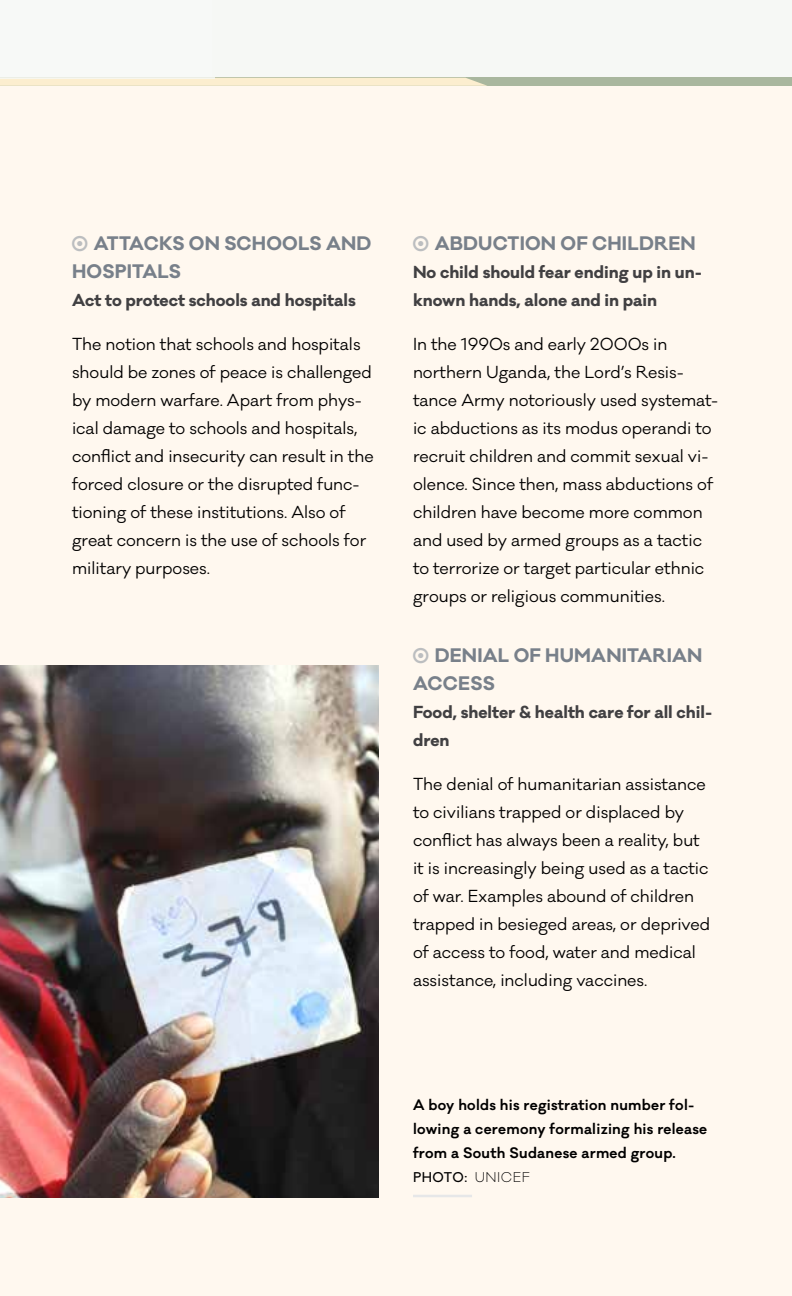
<style>
.page{position:relative;width:792px;height:1296px;background:#fff}
.page>*{position:absolute;margin:0;border:0;box-sizing:border-box;transform-origin:0 0}
.t1{font:700 18px/28px "Galano Classic";letter-spacing:.01em;color:#78808a}
.t2{font:16px/28px "Galano Classic";color:#000}
.t3{font:700 16px/28px "Galano Classic";color:#414042}
.t4{font:600 14px/24px "Galano Classic";letter-spacing:.02em;color:#000}
.t5{font:500 13px "Galano Classic";letter-spacing:.025em;color:#000}
.s1{font-weight:300}
</style>
<div class="page">
<div style="left:212px;top:0;width:580px;height:82px;background:#f6f8f5"></div>
<div style="left:0;top:84px;width:792px;height:1212px;background:#fff8ef"></div>
<div style="left:0;top:78px;width:792px;height:8px;background:#a9b79e"></div>
<svg style="left:0;top:78px;width:487px;height:8px"></svg>
<img style="left:0;top:666px;width:379px;height:532px">
<div style="left:0;top:0;width:215px;height:79px;background:#f6f8f5"></div>
<hr style="left:413px;top:1195px;width:59px;height:2px;background:#e6e7e8">
<p class="t1" style="left:72px;top:229px;width:301px;text-indent:22px">ATTACKS ON SCHOOLS AND<br>HOSPITALS</p>
<p class="t3" style="left:72px;top:286px;width:285px">Act to protect schools and hospitals</p>
<p class="t2" style="left:72px;top:330px;width:303px">The notion that schools and hospitals should be zones of peace is challenged by modern warfare. Apart from phys&shy;ical damage to schools and hospitals, conflict and insecurity can result in the forced closure or the disrupted func&shy;tioning of these institutions. Also of great concern is the use of schools for military purposes.</p>
<p class="t1" style="left:435px;top:229px;width:263px">ABDUCTION OF CHILDREN</p>
<p class="t3" style="left:413px;top:258px;width:291px">No child should fear ending up in un&shy;known hands, alone and in pain</p>
<p class="t2" style="left:413px;top:330px;width:307px">In the 1990s and early 2000s in northern Uganda, the Lord’s Resis&shy;tance Army notoriously used systemat&shy;ic abductions as its modus operandi to recruit children and commit sexual vi&shy;olence. Since then, mass abductions of children have become more common and used by armed groups as a tactic to terrorize or target particular ethnic groups or religious communities.</p>
<p class="t1" style="left:413px;top:641px;width:291px;text-indent:22px">DENIAL OF HUMANITARIAN<br>ACCESS</p>
<p class="t3" style="left:413px;top:698px;width:301px">Food, shelter &amp; health care for all chil&shy;dren</p>
<p class="t2" style="left:413px;top:770px;width:299px">The denial of humanitarian assistance to civilians trapped or displaced by conflict has always been a reality, but it is increasingly being used as a tactic of war. Examples abound of children trapped in besieged areas, or deprived of access to food, water and medical assistance, including vaccines.</p>
<p class="t4" style="left:413px;top:1093px;width:296px">A boy holds his registration number fol&shy;lowing a ceremony formalizing his release from a South Sudanese armed group.</p>
<p class="t5" style="left:413px;top:1169px;width:118px">PHOTO: <span class="s1">UNICEF</span></p>
</div>
